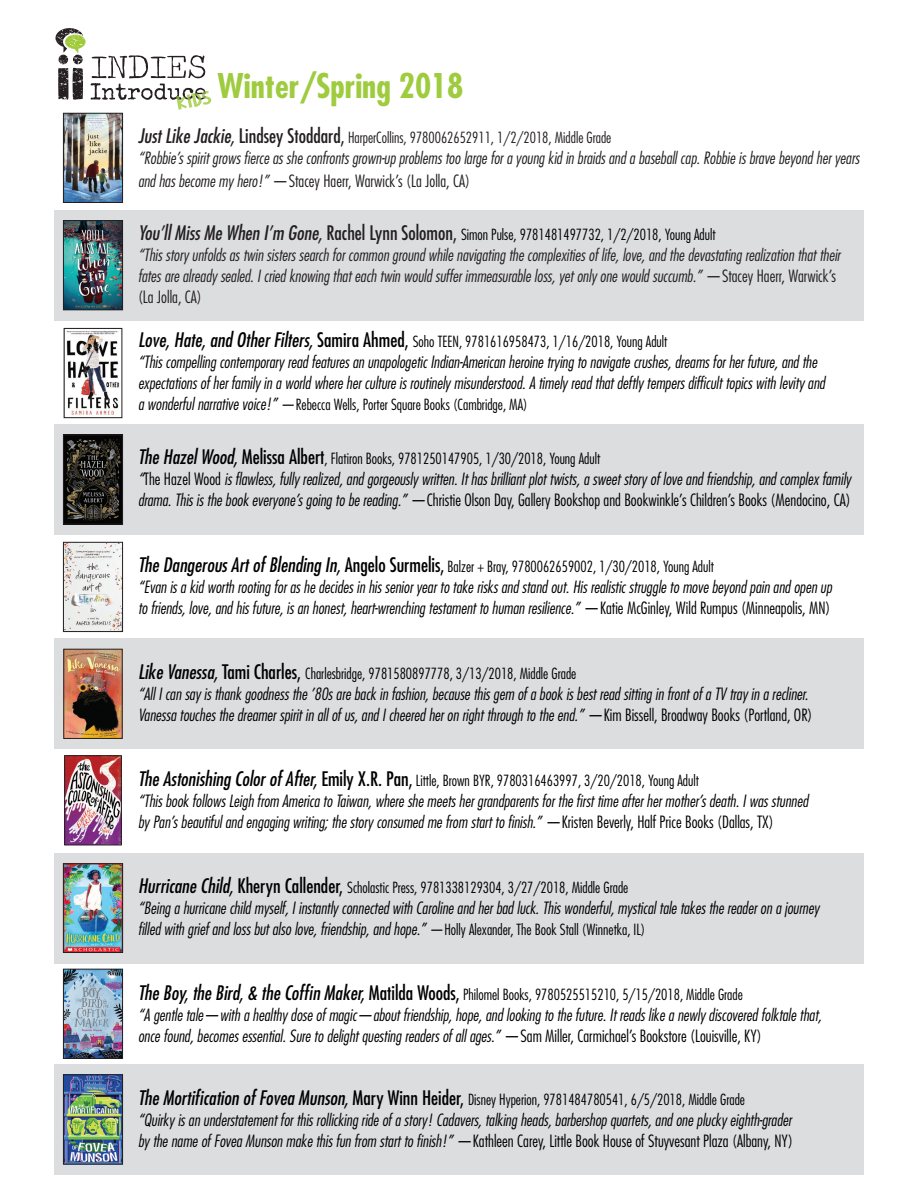
<style>
.page{position:relative;width:918px;height:1188px;background:#fff}
.page>*{position:absolute;margin:0;border:0;box-sizing:border-box;transform-origin:0 0}
.t1{font:700 condensed 33.15px "Futura";color:#9fcc3f}
.Normal__Web{font:italic 300 condensed 16.5px/21px "Futura";color:#000}
.t2{font:italic 300 condensed 16.5px/21px "Futura";color:#231f20}
.Normal__Web-2{font:300 condensed 15px "Futura";color:#000}
.t3{font:300 condensed 15px "Futura";color:#231f20}
.s1{font-weight:400;font-style:italic;font-size:19.5px}
.s2{font-weight:400;font-size:19.5px}
.s3{font-style:normal}
.s4{font-weight:400;font-style:italic;font-size:19.5px;color:#231f20}
.s5{font-weight:400;font-size:19.5px;color:#231f20}
.s6{font-style:italic;font-size:16.5px}
.s7{font-style:normal;font-size:15px}
</style>
<div class="page">
<div style="left:54px;top:210px;width:810px;height:110px;background:#dcdddf"></div>
<div style="left:54px;top:424px;width:810px;height:111px;background:#dcdddf"></div>
<div style="left:54px;top:639px;width:810px;height:110px;background:#dcdddf"></div>
<div style="left:54px;top:853px;width:810px;height:110px;background:#dcdddf"></div>
<div style="left:54px;top:1064px;width:810px;height:110px;background:#dcdddf"></div>
<svg style="left:56px;top:28px;width:155px;height:82px"></svg>
<img style="left:65px;top:115px;width:56px;height:86px">
<div style="left:63px;top:113px;width:60px;height:90px;border:1px solid #231f20"></div>
<img style="left:65px;top:222px;width:56px;height:86px">
<div style="left:63px;top:220px;width:60px;height:90px;border:1px solid #231f20"></div>
<img style="left:66px;top:331px;width:54px;height:84px">
<div style="left:64px;top:328px;width:58px;height:90px;border:1px solid #231f20"></div>
<img style="left:65px;top:437px;width:56px;height:86px">
<div style="left:63px;top:435px;width:60px;height:90px;border:1px solid #231f20"></div>
<img style="left:65px;top:544px;width:56px;height:86px">
<div style="left:63px;top:542px;width:60px;height:90px;border:1px solid #231f20"></div>
<img style="left:65px;top:651px;width:56px;height:86px">
<div style="left:63px;top:649px;width:60px;height:90px;border:1px solid #231f20"></div>
<img style="left:66px;top:757px;width:54px;height:86px">
<div style="left:64px;top:755px;width:58px;height:90px;border:1px solid #231f20"></div>
<img style="left:65px;top:865px;width:56px;height:86px">
<div style="left:63px;top:863px;width:60px;height:90px;border:1px solid #231f20"></div>
<img style="left:65px;top:971px;width:56px;height:86px">
<div style="left:63px;top:969px;width:60px;height:90px;border:1px solid #231f20"></div>
<img style="left:65px;top:1076px;width:56px;height:86px">
<div style="left:63px;top:1074px;width:60px;height:90px;border:1px solid #231f20"></div>
<p class="t1" style="left:218px;top:66px;width:247px">Winter/Spring 2018</p>
<p class="t3" style="left:138px;top:129px;width:475px"><span class="s1">Just Like Jackie,</span> <span class="s2">Lindsey Stoddard,</span> HarperCollins, 9780062652911, 1/2/2018, Middle Grade</p>
<p class="t2" style="left:138px;top:146px;width:723px;line-height:23.4px">“Robbie’s spirit grows fierce as she confronts grown-up problems too large for a young kid in braids and a baseball cap. Robbie is brave beyond her years and has become my hero!” <span class="s3">—Stacey Haerr, Warwick’s (La Jolla, CA)</span></p>
<p class="Normal__Web-2" style="left:138px;top:226px;width:579px"><span class="s4">You’ll Miss Me When I’m Gone,</span> <span class="s5">Rachel Lynn Solomon,</span> Simon Pulse, 9781481497732, 1/2/2018, Young Adult</p>
<p class="t2" style="left:138px;top:244px;width:704px">“This story unfolds as twin sisters search for common ground while navigating the complexities of life, love, and the devastating realization that their fates are already sealed. I cried knowing that each twin would suffer immeasurable loss, yet only one would succumb.” <span class="s3">—Stacey Haerr, Warwick’s (La Jolla, CA)</span></p>
<p class="Normal__Web-2" style="left:138px;top:333px;width:531px"><span class="s1">Love, Hate, and Other Filters,</span> <span class="s2">Samira Ahmed,</span> Soho TEEN, 9781616958473, 1/16/2018, Young Adult</p>
<p class="Normal__Web" style="left:138px;top:351px;width:688px">“This compelling contemporary read features an unapologetic Indian-American heroine trying to navigate crushes, dreams for her future, and the expectations of her family in a world where her culture is routinely misunderstood. A timely read that deftly tempers difficult topics with levity and</p>
<p class="Normal__Web-2" style="left:138px;top:396px;width:391px"><span class="s6">a wonderful narrative voice!”</span> —Rebecca Wells, Porter Square Books (Cambridge, MA)</p>
<p class="Normal__Web-2" style="left:138px;top:450px;width:464px"><span class="s1">The Hazel Wood,</span> <span class="s2">Melissa Albert</span>, Flatiron Books, 9781250147905, 1/30/2018, Young Adult</p>
<p class="Normal__Web" style="left:138px;top:469px;width:715px">“<span class="s3">The Hazel Wood</span> is flawless, fully realized, and gorgeously written. It has brilliant plot twists, a sweet story of love and friendship, and complex family drama. This is the book everyone’s going to be reading.” <span class="s3">—Christie Olson Day, Gallery Bookshop and Bookwinkle’s Children’s Books (Mendocino, CA)</span></p>
<p class="Normal__Web-2" style="left:138px;top:558px;width:577px"><span class="s1">The Dangerous Art of Blending In,</span> <span class="s2">Angelo Surmelis,</span> Balzer + Bray, 9780062659002, 1/30/2018, Young Adult</p>
<p class="Normal__Web" style="left:138px;top:576px;width:695px">“Evan is a kid worth rooting for as he decides in his senior year to take risks and stand out. His realistic struggle to move beyond pain and open up to friends, love, and his future, is an honest, heart-wrenching testament to human resilience.” <span class="s3">—Katie McGinley, Wild Rumpus (Minneapolis, MN)</span></p>
<p class="Normal__Web-2" style="left:138px;top:665px;width:440px"><span class="s1">Like Vanessa,</span> <span class="s2">Tami Charles,</span> Charlesbridge, 9781580897778, 3/13/2018, Middle Grade</p>
<p class="Normal__Web" style="left:138px;top:683px;width:676px">“All I can say is thank goodness the ’80s are back in fashion, because this gem of a book is best read sitting in front of a TV tray in a recliner.<br>Vanessa touches the dreamer spirit in all of us, and I cheered her on right through to the end.” <span class="s3">—Kim Bissell, Broadway Books (Portland, OR)</span></p>
<p class="Normal__Web-2" style="left:138px;top:771px;width:562px"><span class="s1">The Astonishing Color of After,</span> <span class="s2">Emily X.R. Pan,</span> Little, Brown BYR, 9780316463997, 3/20/2018, Young Adult</p>
<p class="Normal__Web" style="left:138px;top:790px;width:672px">“This book follows Leigh from America to Taiwan, where she meets her grandparents for the first time after her mother’s death. I was stunned by Pan’s beautiful and engaging writing; the story consumed me from start to finish.” <span class="s3">—Kristen Beverly, Half Price Books (Dallas, TX)</span></p>
<p class="Normal__Web-2" style="left:138px;top:879px;width:492px"><span class="s1">Hurricane Child,</span> <span class="s2">Kheryn Callender,</span> Scholastic Press, 9781338129304, 3/27/2018, Middle Grade</p>
<p class="Normal__Web" style="left:138px;top:898px;width:683px">“Being a hurricane child myself, I instantly connected with Caroline and her bad luck. This wonderful, mystical tale takes the reader on a journey filled with grief and loss but also love, friendship, and hope.” <span class="s7">—Holly Alexander, The Book Stall (Winnetka, IL)</span></p>
<p class="Normal__Web-2" style="left:138px;top:985px;width:606px"><span class="s1">The Boy, the Bird, &amp; the Coffin Maker,</span> <span class="s2">Matilda Woods,</span> Philomel Books, 9780525515210, 5/15/2018, Middle Grade</p>
<p class="Normal__Web" style="left:138px;top:1004px;width:685px">“A gentle tale—with a healthy dose of magic—about friendship, hope, and looking to the future. It reads like a newly discovered folktale that, once found, becomes essential. Sure to delight questing readers of all ages.” <span class="s3">—Sam Miller, Carmichael’s Bookstore (Louisville, KY)</span></p>
<p class="Normal__Web-2" style="left:138px;top:1091px;width:609px"><span class="s1">The Mortification of Fovea Munson,</span> <span class="s2">Mary Winn Heider,</span> Disney Hyperion, 9781484780541, 6/5/2018, Middle Grade</p>
<p class="Normal__Web" style="left:138px;top:1110px;width:657px">“Quirky is an understatement for this rollicking ride of a story! Cadavers, talking heads, barbershop quartets, and one plucky eighth-grader by the name of Fovea Munson make this fun from start to finish!” <span class="s3">—Kathleen Carey, Little Book House of Stuyvesant Plaza (Albany, NY)</span></p>
</div>
